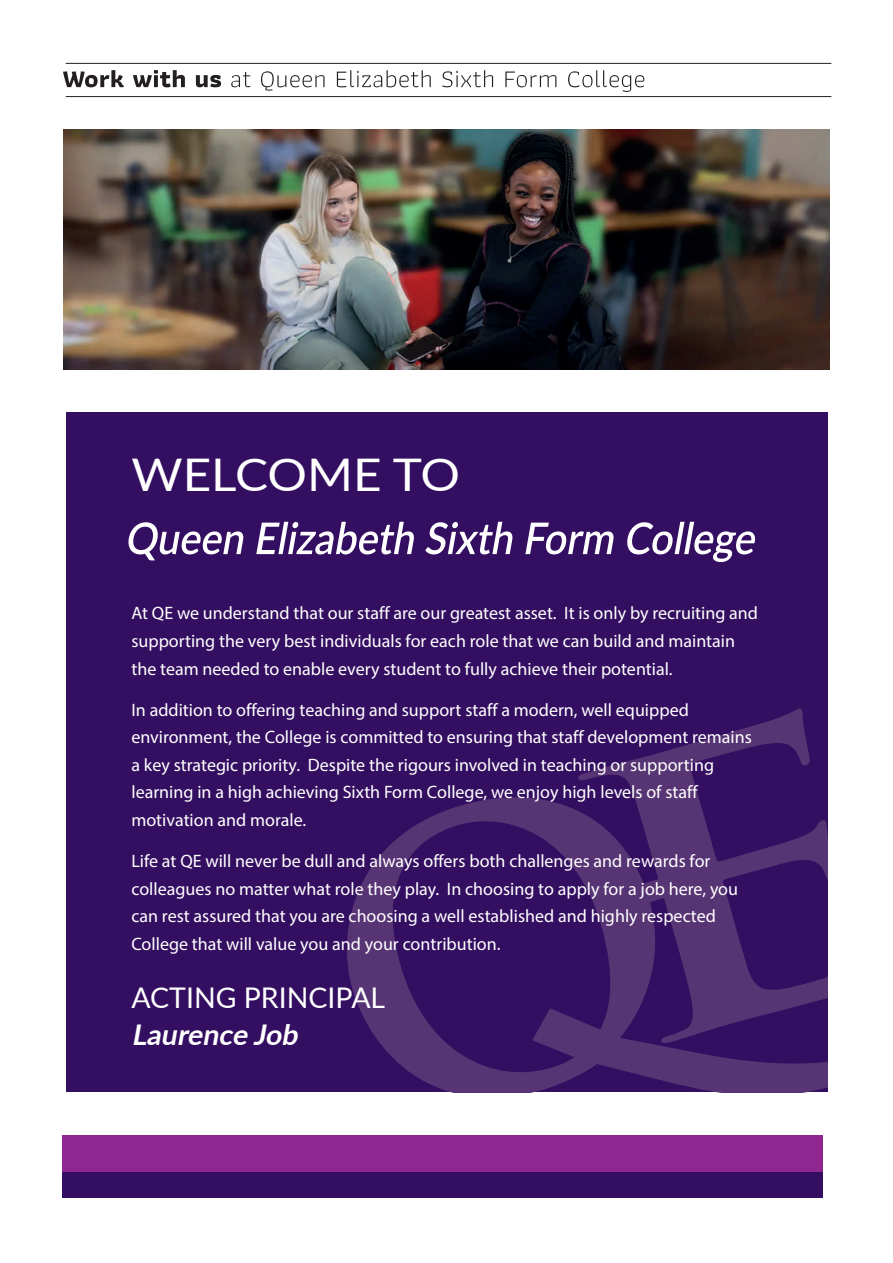
<style>
.page{position:relative;width:893px;height:1263px;background:#fff}
.page>*{position:absolute;margin:0;border:0;box-sizing:border-box;transform-origin:0 0}
.t1{font:45px "Lato";color:#fff;scale:1.1 1}
.t2{font:28.5px "Lato";color:#fff}
.t3{font:italic 700 28.5px "Lato";color:#fff}
.t4{font:18px/27.6px "Myriad Pro";color:#fff}
.s1{font-family:"Lato"}
</style>
<div class="page">
<img style="left:64px;top:130px;width:765px;height:239px">
<hr style="left:66px;top:63px;width:765px;height:1px;background:#231f20">
<hr style="left:66px;top:96px;width:765px;height:1px;background:#231f20">
<div style="left:66px;top:413px;width:761px;height:679px;background:#330e61"></div>
<svg style="left:578px;top:708px;width:232px;height:72px"></svg>
<svg style="left:347px;top:780px;width:480px;height:312px"></svg>
<svg style="left:528px;top:1004px;width:80px;height:59px"></svg>
<svg style="left:637px;top:871px;width:46px;height:36px"></svg>
<svg style="left:63px;top:70px;width:581px;height:22px"></svg>
<div style="left:62px;top:1161px;width:761px;height:36px;background:#330e61"></div>
<div style="left:62px;top:1136px;width:761px;height:36px;background:#90268f"></div>
<svg style="left:128px;top:522px;width:628px;height:40px"></svg>
<h1 class="t1" style="left:131px;top:442px;width:300px">WELCOME TO</h1>
<p class="t4" style="left:131px;top:599px;width:628px">At QE we understand that our staff are our greatest asset. It is only by recruiting and supporting the very best individuals for each role that we can build and maintain the team needed to enable every student to fully achieve their potential.</p>
<p class="t4" style="left:131px;top:695px;width:622px">In addition to offering teaching and support staff a modern, well equipped environment, the College is committed to ensuring that staff development remains a key strategic priority. Despite the rigours involved in teaching or supporting learning in a high achieving Sixth Form College, we enjoy high levels of staff motivation and morale.</p>
<p class="t4" style="left:131px;top:847px;width:608px">Life at QE will never be dull and always offers both challenges and rewards for colleagues no matter what role they play. In choosing to apply for a job here, you can rest assured that you are choosing a well established and highly respected College that will value you and your contribution<span class="s1">.</span></p>
<h2 class="t2" style="left:131px;top:977px;width:255px">ACTING PRINCIPAL</h2>
<h2 class="t3" style="left:131px;top:1014px;width:174px">Laurence Job</h2>
</div>
